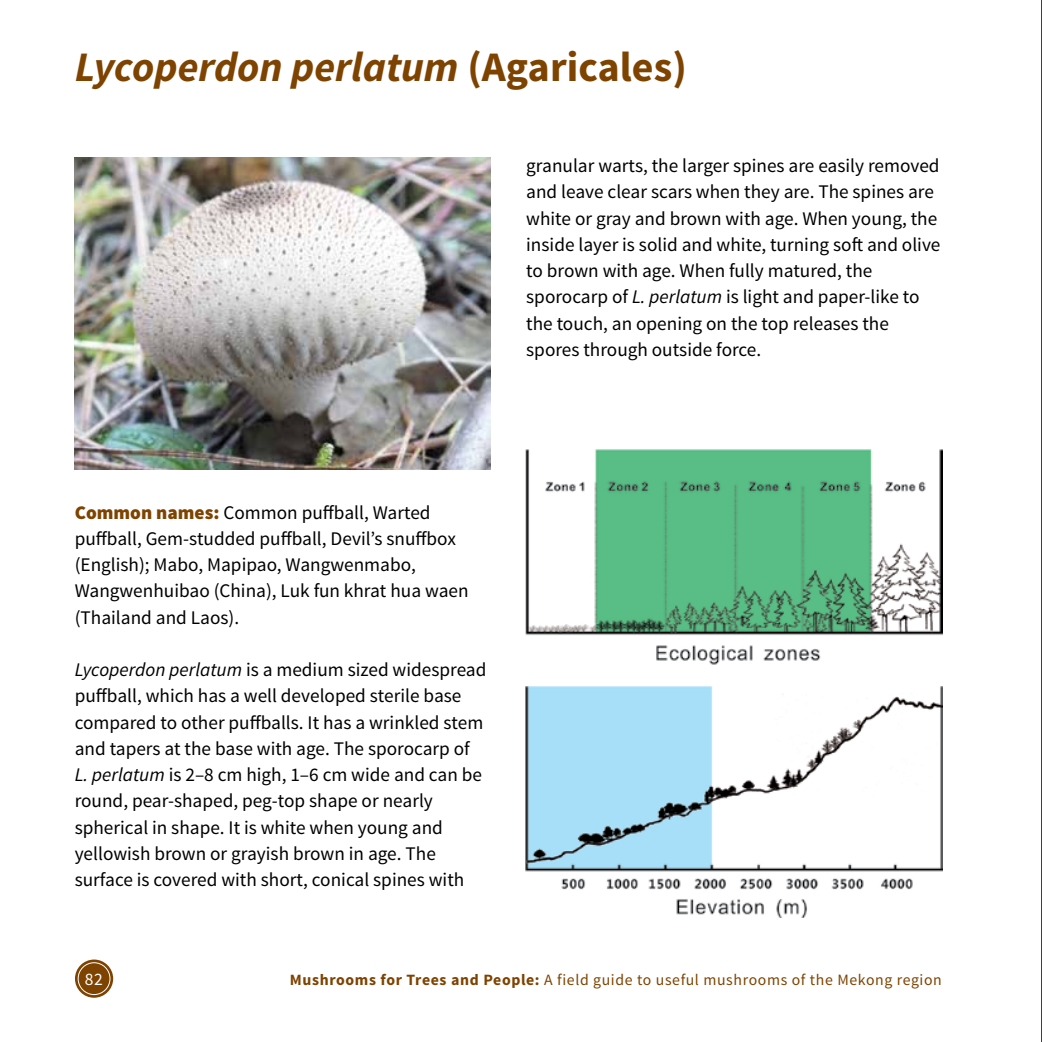
<style>
.page{position:relative;width:1042px;height:1042px;background:#fff}
.page>*{position:absolute;margin:0;border:0;box-sizing:border-box;transform-origin:0 0}
.t1{font:italic 700 42px "Source Sans Pro";color:#7e4300}
.t2{font:19.25px/26.2px "Source Sans Pro";color:#000}
.t3{font:17.5px "Source Sans Pro";color:#fff}
.t4{font:15.75px "Source Sans Pro";letter-spacing:.04em;color:#7e4300}
.s1{font-style:normal}
.s2{font-style:italic}
.s3{font-weight:900;color:#7e4300}
.s4{font-weight:700}
</style>
<div class="page">
<svg style="left:75px;top:959px;width:38px;height:39px"></svg>
<div style="left:78px;top:962px;width:32px;height:33px;border:1px solid #fff;border-radius:50%"></div>
<hr style="left:1041px;top:0;width:1px;height:1042px;background:#000">
<img style="left:74px;top:157px;width:416px;height:313px">
<img style="left:526px;top:686px;width:417px;height:232px">
<img style="left:526px;top:449px;width:417px;height:216px">
<h1 class="t1" style="left:75px;top:40px;width:613px">Lycoperdon perlatum <span class="s1">(Agaricales)</span></h1>
<p class="t2" style="left:526px;top:153px;width:416px">granular warts, the larger spines are easily removed and leave clear scars when they are. The spines are white or gray and brown with age. When young, the inside layer is solid and white, turning soft and olive to brown with age. When fully matured, the sporocarp of <span class="s2">L. perlatum</span> is light and paper-like to the touch, an opening on the top releases the spores through outside force.</p>
<p class="t2" style="left:75px;top:499px;width:395px"><span class="s3">Common names:</span> Common puffball, Warted puffball, Gem-studded puffball, Devil’s snuffbox (English); Mabo, Mapipao, Wangwenmabo, Wangwenhuibao (China), Luk fun khrat hua waen (Thailand and Laos).</p>
<p class="t2" style="left:75px;top:657px;width:413px"><span class="s2">Lycoperdon perlatum</span> is a medium sized widespread puffball, which has a well developed sterile base compared to other puffballs. It has a wrinkled stem and tapers at the base with age. The sporocarp of <span class="s2">L. perlatum</span> is 2–8 cm high, 1–6 cm wide and can be round, pear-shaped, peg-top shape or nearly spherical in shape. It is white when young and yellowish brown or grayish brown in age. The surface is covered with short, conical spines with</p>
<p class="t3" style="left:85px;top:968px;width:20px">82</p>
<p class="t4" style="left:290px;top:969px;width:653px"><span class="s4">Mushrooms for Trees and People:</span> A field guide to useful mushrooms of the Mekong region</p>
</div>
